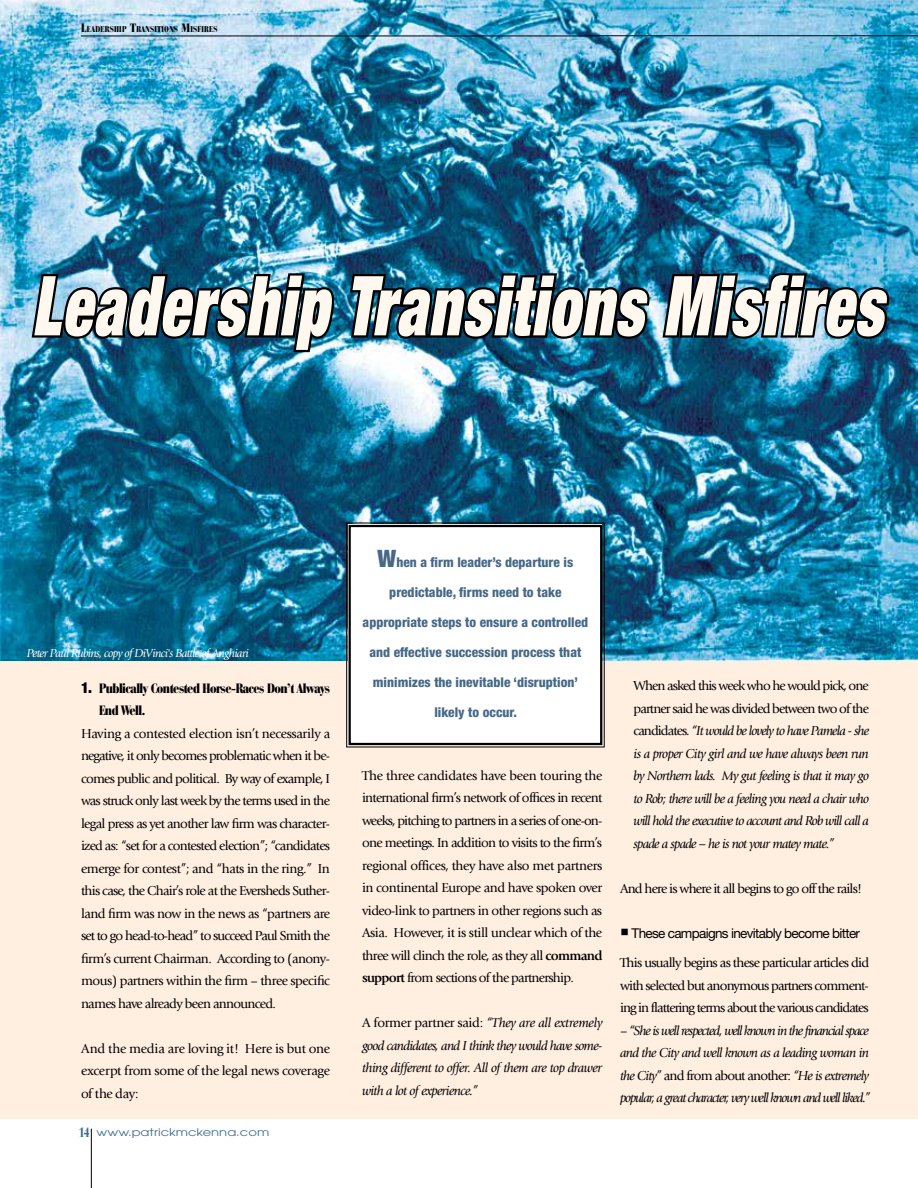
<style>
.page{position:relative;width:918px;height:1188px;background:#fff}
.page>*{position:absolute;margin:0;border:0;box-sizing:border-box;transform-origin:0 0}
.t1{font:italic 900 expanded 82.8px "Helvetica Neue";letter-spacing:.03em;color:#fff8ef;scale:.74 1}
.t2{font:13.5px/22.5px "Giovanni";letter-spacing:-.055em;color:#000;text-align:justify}
.t3{font:italic 13.5px/22.5px "Giovanni";letter-spacing:-.06em;color:#000;text-align:justify}
.t4{font:italic 13.5px/22.5px "Giovanni";letter-spacing:-.08em;color:#000}
.t5{font:800 condensed 13.5px "Helvetica Neue";color:#476886}
.t6{font:900 condensed 13.5px/22.5px "Bauer Bodoni";letter-spacing:-.035em;color:#000}
.t7{font:13.5px "Helvetica Neue";letter-spacing:-.05em;color:#000}
.t8{font:italic 12px "Giovanni";letter-spacing:-.06em;color:#fff}
.t9{font:10.5px "Avant Garde";color:#3b6e8f;scale:1.25 1}
.t10{font:900 condensed 8.4px "Bauer Bodoni";letter-spacing:.03em;color:#000}
.s1{font-size:12px}
.s2{font-family:"Helvetica Neue";font-size:15px}
.s3{font-family:"Bauer Bodoni";font-weight:700;font-stretch:condensed;font-size:13.5px}
.s4{font-weight:900;font-stretch:expanded;font-size:24px}
.s5{font-weight:700}
.s6{font-style:normal}
</style>
<div class="page">
<hr style="left:91px;top:1129px;width:1px;height:59px;background:#000">
<div style="left:0;top:0;width:918px;height:1118px;background:#ffefe1"></div>
<img style="left:0;top:0;width:918px;height:661px">
<hr style="left:588px;top:36px;width:330px;height:1px;background:#000">
<hr style="left:81px;top:36px;width:507px;height:1px;background:#000">
<img style="left:29px;top:271px;width:308px;height:84px">
<img style="left:347px;top:271px;width:304px;height:70px">
<img style="left:660px;top:271px;width:231px;height:70px">
<div style="left:346px;top:522px;width:259px;height:226px;background:#fff"></div>
<div style="left:349px;top:525px;width:253px;height:220px;border:2px solid #000"></div>
<p class="t10" style="left:81px;top:24px;width:138px"><span class="s1">L</span>EADERSHIP <span class="s1">T</span>RANSITIONS <span class="s1">M</span>ISFIRES</p>
<h1 class="t1" style="left:32px;top:253px;width:1151px">Leadership Transitions Misfires</h1>
<p class="t8" style="left:27px;top:646px;width:224px">Peter Paul Rubins, copy of DiVinci's Battle of Anghiari</p>
<p class="t6" style="left:99px;top:677px;width:233px;text-indent:-18px"><span class="s2">1.</span> Publically Contested Horse-Races Don’t Always<br>End Well.</p>
<p class="t2" style="left:81px;top:722px;width:251px">Having a contested election isn’t necessarily a negative, it only becomes problematic when it be&shy;comes public and political. By way of example, I was struck only last week by the terms used in the legal press as yet another law firm was character&shy;ized as: “set for a contested election”; “candidates emerge for contest”; and “hats in the ring.” In this case, the Chair’s role at the Eversheds Suther&shy;land firm was now in the news as “partners are set to go head-to-head” to succeed Paul Smith the firm’s current Chairman. According to (anony&shy;mous) partners within the firm – three specific names have already been announced.</p>
<p class="t2" style="left:81px;top:1037px;width:251px">And the media are loving it! Here is but one excerpt from some of the legal news coverage of the day:</p>
<p class="t9" style="left:78px;top:1126px;width:154px"><span class="s3">14</span> www.patrickmckenna.com</p>
<p class="t5" style="left:378px;top:553px;width:197px"><span class="s4">W</span>hen a firm leader’s departure is</p>
<p class="t5" style="left:389px;top:583px;width:174px">predictable, firms need to take</p>
<p class="t5" style="left:363px;top:613px;width:227px">appropriate steps to ensure a controlled</p>
<p class="t5" style="left:370px;top:643px;width:213px">and effective succession process that</p>
<p class="t5" style="left:373px;top:673px;width:207px">minimizes the inevitable ‘disruption’</p>
<p class="t5" style="left:434px;top:703px;width:84px">likely to occur.</p>
<p class="t2" style="left:362px;top:764px;width:242px">The three candidates have been touring the international firm’s network of offices in recent weeks, pitching to partners in a series of one-on&shy;one meetings. In addition to visits to the firm’s regional offices, they have also met partners in continental Europe and have spoken over video-link to partners in other regions such as Asia. However, it is still unclear which of the three will clinch the role, as they all <span class="s5">command support</span> from sections of the partnership.</p>
<p class="t3" style="left:362px;top:1012px;width:242px"><span class="s6">A former partner said:</span> “They are all extremely good candidates, and I think they would have some&shy;thing different to offer. All of them are top drawer with a lot of experience.”</p>
<p class="t3" style="left:634px;top:675px;width:237px"><span class="s6">When asked this week who he would pick, one partner said he was divided between two of the candidates.</span> “It would be lovely to have Pamela - she is a proper City girl and we have always been run by Northern lads. My gut feeling is that it may go to Rob; there will be a feeling you need a chair who will hold the executive to account and Rob will call a spade a spade – he is not your matey mate.”</p>
<p class="t2" style="left:620px;top:877px;width:244px">And here is where it all begins to go off the rails!</p>
<p class="t7" style="left:620px;top:925px;width:242px">○ These campaigns inevitably become bitter</p>
<p class="t2" style="left:620px;top:952px;width:251px">This usually begins as these particular articles did with selected but anonymous partners comment&shy;ing in flattering terms about the various candidates</p>
<p class="t4" style="left:620px;top:1019px;width:252px"><span class="s6">–</span> “She is well respected, well known in the financial space and the City and well known as a leading woman in the City” <span class="s6">and from about another:</span> “He is extremely popular, a great character, very well known and well liked.”</p>
</div>
